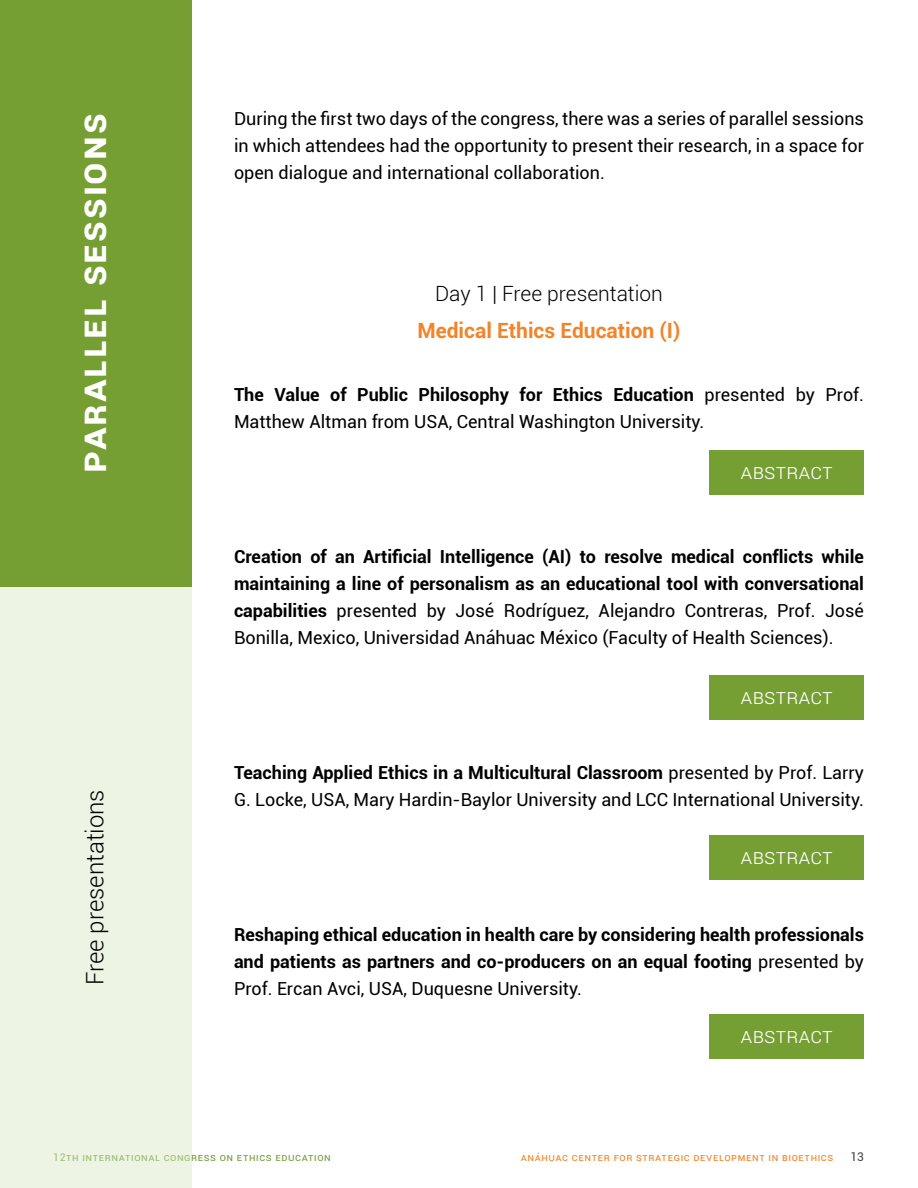
<style>
.page{position:relative;width:918px;height:1188px;background:#fff}
.page>*{position:absolute;margin:0;border:0;box-sizing:border-box;transform-origin:0 0}
.t1{font:700 37.5px "Roboto";color:#fff}
.t2{font:300 24px "Roboto";color:#000}
.t3{font:300 21px "Roboto";color:#fff}
.t4{font:700 21px "Roboto";color:#f28429}
.t5{font:300 21px "Roboto";color:#000}
.t6{font:700 18px/27px "Roboto";color:#000;text-align:justify}
.t7{font:18px/27px "Roboto";color:#000}
.t8{font:12px "Roboto";color:#404040}
.t9{font:10.5px "Roboto";letter-spacing:.05em;color:#f58427}
.t10{font:10.5px "Roboto";letter-spacing:.05em;color:#779e3f}
.s1{font-weight:700}
.s2{font-weight:400}
</style>
<div class="page">
<div style="left:0;top:586px;width:191px;height:602px;background:#edf4e3"></div>
<div style="left:0;top:0;width:192px;height:586px;background:#769f33"></div>
<div style="left:710px;top:450px;width:154px;height:45px;background:#769f33"></div>
<div style="left:710px;top:675px;width:154px;height:45px;background:#769f33"></div>
<div style="left:710px;top:835px;width:154px;height:45px;background:#769f33"></div>
<div style="left:710px;top:1014px;width:154px;height:45px;background:#769f33"></div>
<h1 class="t1" style="left:66px;top:473px;width:361px;rotate:-90deg">Parallel Sessions</h1>
<h2 class="t2" style="left:78px;top:985px;width:197px;rotate:-90deg">Free presentations</h2>
<p class="t7" style="left:234px;top:104px;width:631px;text-align:justify">During the first two days of the congress, there was a series of parallel sessions in which attendees had the opportunity to present their research, in a space for open dialogue and international collaboration.</p>
<p class="t5" style="left:435px;top:279px;width:229px">Day 1 | Free presentation</p>
<p class="t4" style="left:418px;top:316px;width:264px">Medical Ethics Education (I)</p>
<p class="t7" style="left:234px;top:381px;width:631px"><span class="s1">The Value of Public Philosophy for Ethics Education</span> presented by Prof.<br>Matthew Altman from USA, Central Washington University.</p>
<p class="t3" style="left:741px;top:457px;width:94px">Abstract</p>
<p class="t6" style="left:234px;top:543px;width:632px">Creation of an Artificial Intelligence (AI) to resolve medical conflicts while maintaining a line of personalism as an educational tool with conversational capabilities <span class="s2">presented by José Rodríguez, Alejandro Contreras, Prof. José Bonilla, Mexico, Universidad Anáhuac México (Faculty of Health Sciences).</span></p>
<p class="t3" style="left:741px;top:682px;width:94px">Abstract</p>
<p class="t7" style="left:234px;top:759px;width:632px"><span class="s1">Teaching Applied Ethics in a Multicultural Classroom</span> presented by Prof. Larry<br>G. Locke, USA, Mary Hardin-Baylor University and LCC International University.</p>
<p class="t3" style="left:741px;top:842px;width:94px">Abstract</p>
<p class="t6" style="left:234px;top:921px;width:632px">Reshaping ethical education in health care by considering health professionals and patients as partners and co-producers on an equal footing <span class="s2">presented by Prof. Ercan Avci, USA, Duquesne University.</span></p>
<p class="t3" style="left:741px;top:1021px;width:94px">Abstract</p>
<p class="t10" style="left:53px;top:1150px;width:279px">12th International Congress on Ethics Education</p>
<p class="t9" style="left:521px;top:1150px;width:314px">Anáhuac Center for Strategic Development i n Bioethics</p>
<p class="t8" style="left:850px;top:1148px;width:15px">13</p>
</div>
